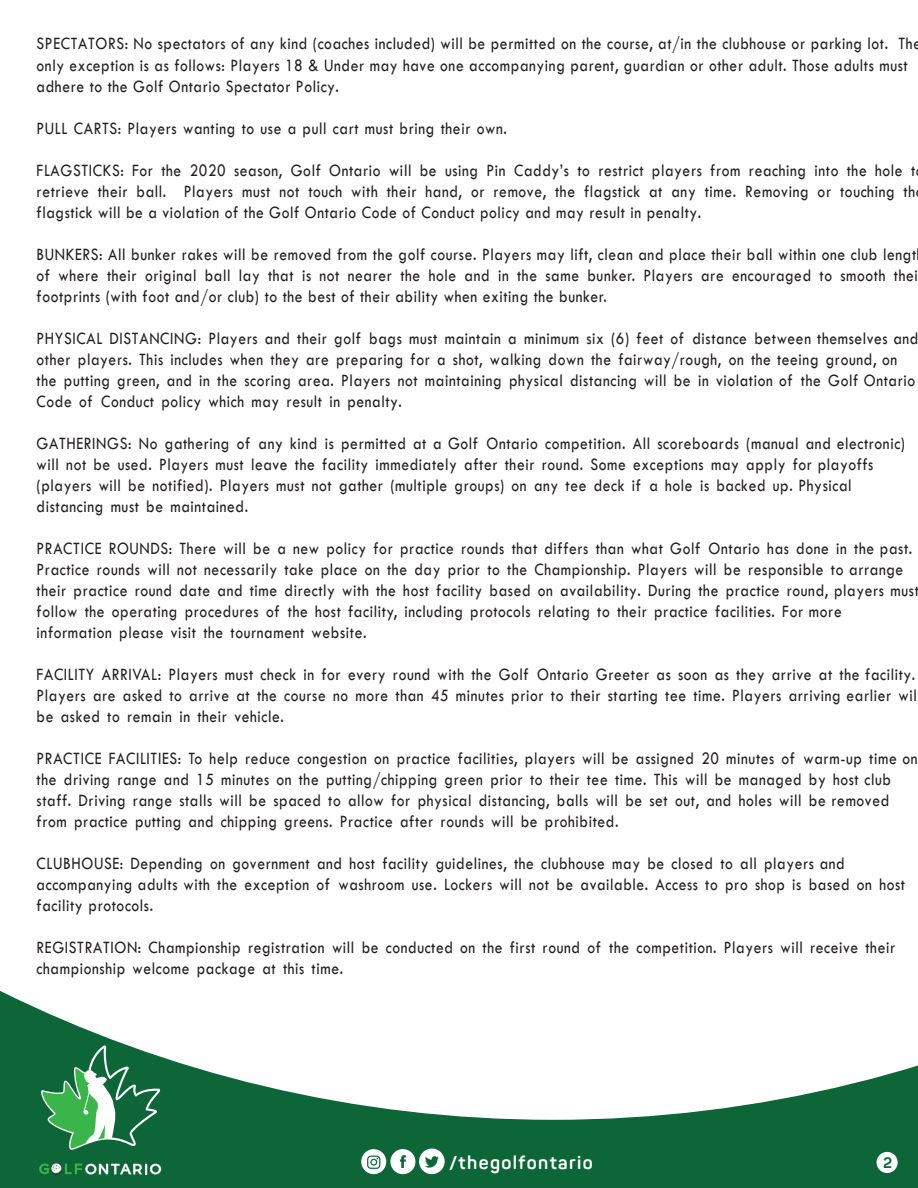
<style>
.page{position:relative;width:918px;height:1188px;background:#fff}
.page>*{position:absolute;margin:0;border:0;box-sizing:border-box;transform-origin:0 0}
.t1{font:700 18.45px "Panton";letter-spacing:.075em;color:#fff}
.t2{font:18px/21px "Tw Cen";letter-spacing:.04em;color:#231f20;scale:.86 1}
.t3{font:700 15px "Panton";color:#0c6638}
.s1{font-style:inherit}
</style>
<div class="page">
<svg style="left:0;top:991px;width:918px;height:197px"></svg>
<svg style="left:41px;top:1045px;width:119px;height:105px;background:#419060"></svg>
<svg style="left:39px;top:1163px;width:122px;height:11px"></svg>
<div style="left:877px;top:1152px;width:21px;height:21px;background:#fff;border-radius:50%"></div>
<svg style="left:361px;top:1149px;width:84px;height:25px"></svg>
<p class="t2" style="left:37px;top:32px;width:1030px;line-height:21.6px">SPECTATORS: No spectators of any kind (coaches included) will be permitted on the course, at/in the clubhouse or parking lot. The only exception is as follows: Players 18 &amp; Under may have one accompanying parent, guardian or other adult. Those adults must adhere to the Golf Ontario Spectator Policy.</p>
<p class="t2" style="left:37px;top:118px;width:548px">PULL CARTS: Players wanting to use a pull cart must bring their own.</p>
<p class="t2" style="left:37px;top:160px;width:1023px;text-align:justify">FLAGSTICKS: For the 2020 season, Golf Ontario will be using Pin Caddy’s to restrict players from reaching into the hole t retrieve their ball. Players must not touch with their hand, or remove, the flagstick at any time. Removing or touching th flagstick will be a violation of the Golf Ontario Code of Conduct policy and may result in penalty.</p>
<p class="t2" style="left:37px;top:244px;width:1026px;text-align:justify">BUNKERS: All bunker rakes will be removed from the golf course. Players may lift, clean and place their ball within one club lengt of where their original ball lay that is not nearer the hole and in the same bunker. Players are encouraged to smooth thei footprints (with foot and/or club) to the best of their ability when exiting the bunker.</p>
<p class="t2" style="left:37px;top:328px;width:1027px">PHYSICAL DISTANCING: Players and their golf bags must maintain a minimum six (6) feet of distance between themselves and other players. This includes when they are preparing for a shot, walking down the fairway/rough, on the teeing ground, on the putting green, and in the scoring area. Players not maintaining physical distancing will be in violation of the Golf Ontario Code of Conduct policy which may result in penalty.</p>
<p class="t2" style="left:37px;top:433px;width:1011px">GATHERINGS: No gathering of any kind is permitted at a Golf Ontario <span class="s1">competition</span>. All scoreboards (manual and electronic) will not be used. Players must leave the facility immediately after their round. Some exceptions may apply for playoffs (players will be notified). Players must not gather (multiple groups) on any tee deck if a hole is backed up. Physical distancing must be maintained.</p>
<p class="t2" style="left:37px;top:538px;width:1027px">PRACTICE ROUNDS: There will be a new policy for practice rounds that differs than what Golf Ontario has done in the past.<br>Practice rounds will not necessarily take place on the day prior to the Championship. Players will be responsible to arrange their practice round date and time directly with the host facility based on availability. During the practice round, players must follow the operating procedures of the host facility, including protocols relating to their practice facilities. For more information please visit the tournament website.</p>
<p class="t2" style="left:37px;top:664px;width:1025px;text-align:justify">FACILITY ARRIVAL: Players must check in for every round with the Golf Ontario Greeter as soon as they arrive at the facility.<br>Players are asked to arrive at the course no more than 45 minutes prior to their starting tee time. Players arriving earlier wil be asked to remain in their vehicle.</p>
<p class="t2" style="left:37px;top:748px;width:1026px">PRACTICE FACILITIES: To help reduce congestion on practice facilities, players will be assigned 20 minutes of warm-up time on the driving range and 15 minutes on the putting/chipping green prior to their tee time. This will be managed by host club staff. Driving range stalls will be spaced to allow for physical distancing, balls will be set out, and holes will be removed from practice putting and chipping greens. Practice after rounds will be prohibited.</p>
<p class="t2" style="left:37px;top:853px;width:1011px">CLUBHOUSE: Depending on government and host facility guidelines, the clubhouse may be closed to all players and accompanying adults with the exception of washroom use. Lockers will not be available. Access to pro shop is based on host facility protocols.</p>
<p class="t2" style="left:37px;top:937px;width:1000px">REGISTRATION: Championship registration will be conducted on the first round of the competition. Players will receive their <span class="s1">championship</span> welcome package at this time.</p>
<p class="t1" style="left:449px;top:1151px;width:145px">/thegolfontario</p>
<p class="t3" style="left:883px;top:1154px;width:10px">2</p>
</div>
